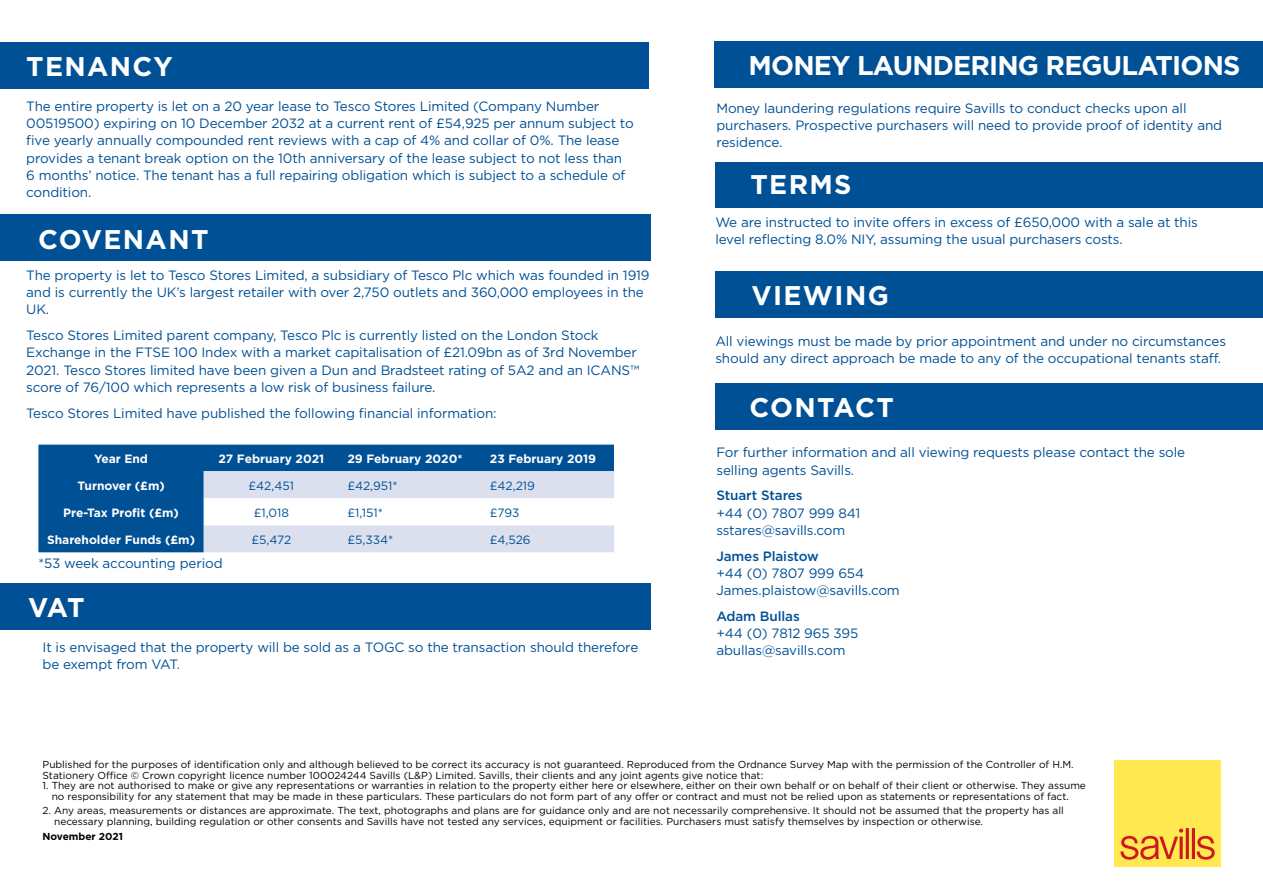
<style>
.page{position:relative;width:1263px;height:893px;background:#fff}
.page>*{position:absolute;margin:0;border:0;box-sizing:border-box;transform-origin:0 0}
.t1{font:700 27px "Gotham";letter-spacing:-.03em;color:#fff}
.t2{font:700 27px "Gotham";letter-spacing:.005em;color:#fff}
.t3{font:700 27px "Gotham";letter-spacing:.05em;color:#fff}
.t4{font:13.5px/17.2px "Gotham";letter-spacing:-.01em;color:#005095}
.t5{font:500 13.5px "Gotham";letter-spacing:-.01em;color:#005095}
.t6{font:700 12px "Gotham";color:#fff}
.t7{font:12px "Gotham";color:#005095}
.t8{font:10.2px/10.5px "Gotham";color:#000}
.t9{font:700 10.2px "Gotham";color:#000}
</style>
<div class="page">
<div style="left:1114px;top:760px;width:106px;height:106px;background:#ffe850"></div>
<svg style="left:1120px;top:828px;width:95px;height:32px"></svg>
<div style="left:0;top:214px;width:651px;height:47px;background:#005095"></div>
<div style="left:0;top:583px;width:651px;height:47px;background:#005095"></div>
<div style="left:715px;top:271px;width:548px;height:47px;background:#005095"></div>
<div style="left:715px;top:383px;width:548px;height:47px;background:#005095"></div>
<div style="left:714px;top:41px;width:549px;height:47px;background:#005095"></div>
<div style="left:715px;top:162px;width:548px;height:46px;background:#005095"></div>
<div style="left:38px;top:445px;width:576px;height:107px;background:#005095"></div>
<svg style="left:204px;top:471px;width:410px;height:81px"></svg>
<div style="left:0;top:42px;width:648px;height:47px;background:#005095"></div>
<h1 class="t3" style="left:26px;top:50px;width:148px">Tenancy</h1>
<p class="t4" style="left:26px;top:97px;width:609px">The entire property is let on a 20 year lease to Tesco Stores Limited (Company N umber 00519500) expiring on 10 December 2032 at a current rent of £54,925 per annum subject to five yearly annually compounded rent reviews with a cap of 4% and collar of 0%. The lease provides a tenant break option on the 10th anniversary of the lease subject to not less than 6 months’ notice. The tenant has a full repairing obligation which is subject to a schedule of condition.</p>
<h1 class="t3" style="left:38px;top:223px;width:166px">Covenant</h1>
<p class="t4" style="left:26px;top:266px;width:625px">The property is let to Tesco Stores Limited, a subsidiary of Tesco Plc which was founded in 1919 and is currently the U K’s largest retailer with over 2,750 outlets and 360,000 employees in the<br>UK.</p>
<p class="t4" style="left:26px;top:326px;width:574px">Tesco Stores Limited parent company, Tesco Plc is currently listed on the London Stock<br>Exchange in the FTSE</p>
<p class="t4" style="left:26px;top:344px;width:612px;text-indent:148px">100 I ndex with a market capitalisation of £21.09bn as of 3rd November<br>2021. Tesco Stores limited have been given a D un and Bradsteet rating of 5A2 and an ICANS</p>
<p class="t4" style="left:630px;top:361px;width:11px">™</p>
<p class="t4" style="left:26px;top:374px;width:472px;line-height:25.8px">score of 76/100 which represents a low risk of business failure.<br>Tesco Stores Limited have published the following financial information:</p>
<p class="t6" style="left:94px;top:451px;width:55px">Year End</p>
<p class="t6" style="left:219px;top:451px;width:107px">27 February 2021</p>
<p class="t6" style="left:347px;top:451px;width:117px">29 February 2020*</p>
<p class="t6" style="left:490px;top:451px;width:108px">23 February 2019</p>
<p class="t6" style="left:77px;top:478px;width:89px">Turnover (£m)</p>
<p class="t7" style="left:249px;top:479px;width:47px">£42,451</p>
<p class="t7" style="left:347px;top:479px;width:52px">£42,951*</p>
<p class="t7" style="left:490px;top:479px;width:46px">£42,219</p>
<p class="t6" style="left:63px;top:505px;width:117px">Pre-Tax Profit (£m)</p>
<p class="t7" style="left:254px;top:506px;width:37px">£1,018</p>
<p class="t7" style="left:347px;top:506px;width:37px">£1,151*</p>
<p class="t7" style="left:490px;top:506px;width:31px">£793</p>
<p class="t6" style="left:47px;top:532px;width:149px">Shareholder Funds (£m)</p>
<p class="t7" style="left:251px;top:533px;width:41px">£5,472</p>
<p class="t7" style="left:347px;top:533px;width:47px">£5,334*</p>
<p class="t7" style="left:490px;top:533px;width:42px">£4,526</p>
<p class="t4" style="left:39px;top:554px;width:186px">*53 week accounting period</p>
<h1 class="t2" style="left:28px;top:591px;width:58px">VAT</h1>
<p class="t4" style="left:43px;top:638px;width:333px">It is envisaged that the property will be sold as a TOGC</p>
<p class="t4" style="left:408px;top:638px;width:232px">so the transaction should therefore</p>
<p class="t4" style="left:43px;top:656px;width:139px">be exempt from VAT.</p>
<h1 class="t1" style="left:749px;top:49px;width:493px">Money Laundering Regulations</h1>
<p class="t4" style="left:716px;top:99px;width:507px">Money laundering regulations require Savills to conduct checks upon all purchasers. Prospective purchasers will need to provide proof of identity and residence.</p>
<h1 class="t2" style="left:750px;top:168px;width:103px">Terms</h1>
<p class="t4" style="left:715px;top:213px;width:484px">We are instructed to invite offers in excess of £650,000 with a sale at this level reflecting 8.0% NIY, assuming the usual purchasers costs.</p>
<h1 class="t2" style="left:751px;top:279px;width:136px">Vi ewi ng</h1>
<p class="t4" style="left:715px;top:333px;width:512px">All viewings must be made by prior appointment and under no circumstances should any direct approach be made to any of the occupational tenants staff.</p>
<h1 class="t2" style="left:749px;top:391px;width:140px">Contact</h1>
<p class="t4" style="left:716px;top:444px;width:470px">For further information and all viewing requests please contact the sole selling agents Savills.</p>
<p class="t5" style="left:716px;top:487px;width:88px">Stuart Stares</p>
<p class="t4" style="left:716px;top:504px;width:145px">+44 (0) 7807 999 841 sstares@savills.com</p>
<p class="t5" style="left:716px;top:548px;width:104px">James Plaistow</p>
<p class="t4" style="left:716px;top:564px;width:185px">+44 (0) 7807 999 654<br>James.plaistow@savills.com</p>
<p class="t5" style="left:716px;top:608px;width:85px">Adam Bullas</p>
<p class="t4" style="left:716px;top:624px;width:143px">+44 (0) 7812 965 395 abullas@savills.com</p>
<p class="t8" style="left:43px;top:759px;width:1033px">Published for the purposes of identification only and although believed to be correct its accuracy is not guaranteed. Reproduced from the Ordnance Survey Map with the permission of the Controller of H .M .<br>Stationery Office © Crown copyright licence number 100024244 Savills (L&amp;P) Limited. Savills, their clients and any joint agents give notice that:</p>
<p class="t8" style="left:52px;top:780px;width:1036px;text-indent:-9px">1. They are not authorised to make or give any representations or warranties in relation to the property either here or elsewhere, either on their own behalf or on behalf of their client or otherwise. They assume no responsibility for any statement that may be made in these particulars. These particulars do not form part of any offer or contract and must not be relied upon as statements or representations of fact.</p>
<p class="t8" style="left:54px;top:805px;width:1011px;text-indent:-12px">2. Any areas, measurements or distances are approximate. The text, photographs and plans are for guidance only and are not necessarily comprehensive. It should not be assumed that the property has all necessary planning, building regulation or other consents and Savills have not tested any services, equipment or facilities. Purchasers must satisfy themselves by inspection or otherwise.</p>
<p class="t9" style="left:43px;top:830px;width:82px">November 2021</p>
</div>
